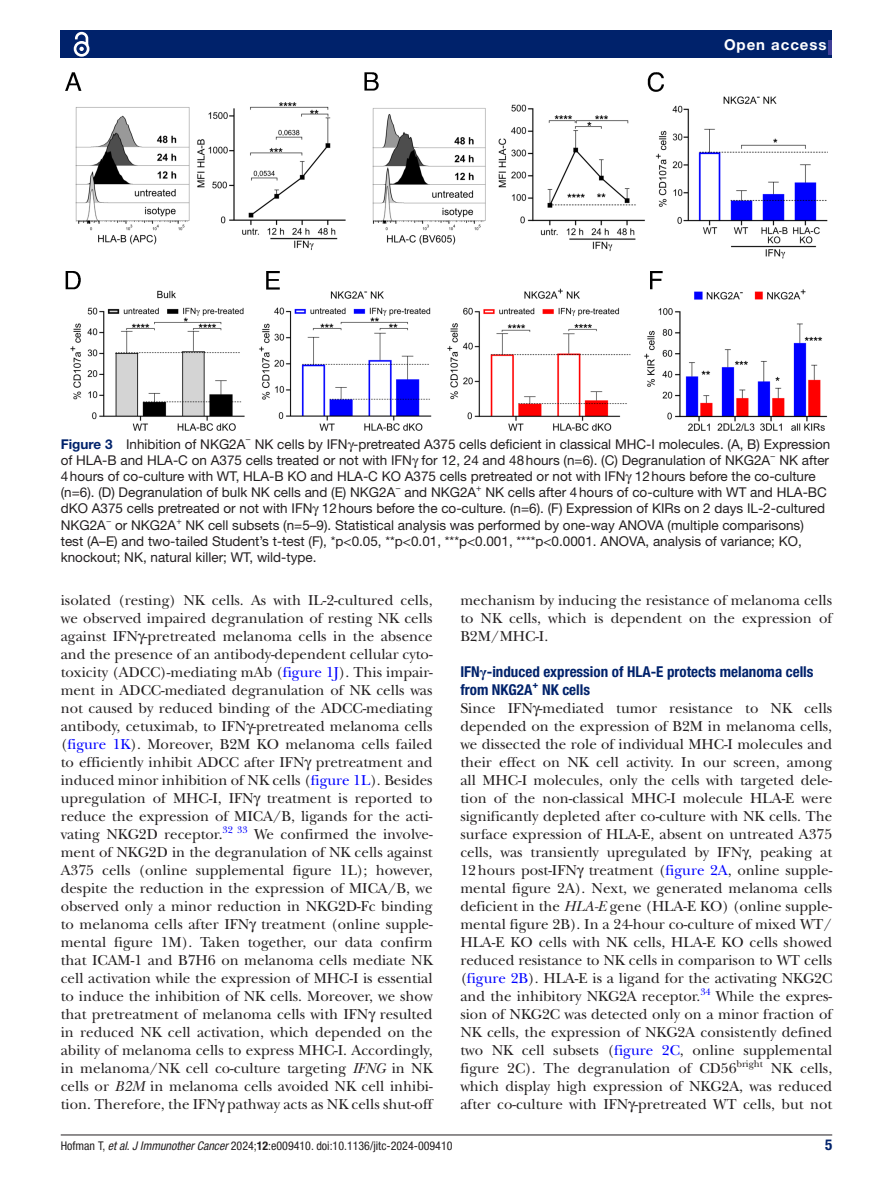
<style>
.page{position:relative;width:893px;height:1191px;background:#fff}
.page>*{position:absolute;margin:0;border:0;box-sizing:border-box;transform-origin:0 0}
.t1{font:15px/18px "New Baskerville";color:#231f20;text-align:justify}
.t2{font:700 condensed 15px/18px "Helvetica Neue LT Std";color:#00226b}
.t3{font:700 15px "Helvetica Neue LT Std";letter-spacing:.065em;color:#fff}
.t4{font:13.5px/16.2px "Helvetica Neue LT Std";color:#231f20}
.t5{font:condensed 12px "Helvetica Neue LT Std";color:#231f20}
.t6{font:9.9px "New Baskerville";color:#231f20}
.t7{font:9.9px "New Baskerville";color:#00f}
.t8{font:700 condensed 9.9px "Helvetica Neue LT Std";color:#00226b}
.t9{font:9px "Helvetica Neue LT Std";color:#231f20}
.s1{font-weight:700;color:#00226b}
.s2{color:#00f}
.s3{font-style:italic}
.s4{font-family:"Times New Roman";font-stretch:normal}
.s5{font-weight:700}
</style>
<div class="page">
<hr style="left:61px;top:1134px;width:771px;height:1px;background:#231f20">
<div style="left:61px;top:31px;width:771px;height:27px;background:#00226b"></div>
<hr style="left:828px;top:40px;width:4px;height:15px;background:#414099">
<svg style="left:73px;top:31px;width:17px;height:26px"></svg>
<img style="left:66px;top:73px;width:761px;height:358px">
<p class="t3" style="left:724px;top:35px;width:104px">Open access</p>
<p class="t4" style="left:61px;top:435px;width:771px;text-indent:194px">NK cells by IFN -pretreated A375 cells deficient in classical MHC-I molecules. (A, B) Expression of HLA-B and HLA-C on A375 cells treated or not with IFN for 12, 24 and 48hours (n=6). (C) Degranulation of NKG2A<sup>−</sup> NK after 4hours of co-culture with WT, HLA-B KO and HLA-C KO A375 cells pretreated or not with IFN 12hours before the co-culture (n=6). (D) Degranulation of bulk NK cells and (E) NKG2A</p>
<p class="t4" style="left:61px;top:435px;width:186px"><span class="s1">Figure 3</span> Inhibition of NKG2A</p>
<p class="t9" style="left:246px;top:434px;width:7px">−</p>
<p class="t9" style="left:395px;top:482px;width:7px">−</p>
<p class="t4" style="left:405px;top:484px;width:73px">and NKG2A</p>
<p class="t9" style="left:476px;top:482px;width:7px">+</p>
<p class="t4" style="left:61px;top:484px;width:768px;text-indent:425px">NK cells after 4hours of co-culture with WT and HLA-BC dKO A375 cells pretreated or not with IFN 12hours before the co-culture. (n=6). (F) Expression of KIRs on 2 days IL-2-cultured<br>NKG2A</p>
<p class="t9" style="left:106px;top:515px;width:7px">−</p>
<p class="t4" style="left:115px;top:516px;width:63px">or NKG2A</p>
<p class="t9" style="left:176px;top:515px;width:7px">+</p>
<p class="t4" style="left:61px;top:516px;width:745px;text-indent:125px">NK cell subsets (n=5–9). Statistical analysis was performed by one-way ANOVA (multiple comparisons) test (A–E) and two-tailed Student’s t-test (F), *p&lt;0.05, **p&lt;0.01, ***p&lt;0.001, ****p&lt;0.0001. ANOVA, analysis of variance; KO, knockout; NK, natural killer; WT, wild-type.</p>
<p class="t1" style="left:61px;top:591px;width:373px">isolated (resting) NK cells. As with IL-2-cultured cells, we observed impaired degranulation of resting NK cells against IFN -pretreated melanoma cells in the absence and the presence of an antibody-dependent cellular cyto&shy;toxicity (ADCC)-mediating mAb (<span class="s2">figure 1J</span>). This impair&shy;ment in ADCC-mediated degranulation of NK cells was not caused by reduced binding of the ADCC-mediating antibody, cetuximab, to IFN -pretreated melanoma cells (<span class="s2">figure 1K</span>). Moreover, B2M KO melanoma cells failed to efficiently inhibit ADCC after IFN pretreatment and induced minor inhibition of NK cells (<span class="s2">figure 1L</span>). Besides upregulation of MHC-I, IFN treatment is reported to reduce the expression of MICA/B, ligands for the acti&shy;vating NKG2D receptor.<sup>32</sup> <sup>33</sup> We confirmed the involve&shy;ment of NKG2D in the degranulation of NK cells against A375 cells (online supplemental figure 1L); however, despite the reduction in the expression of MICA/B, we observed only a minor reduction in NKG2D-Fc binding to melanoma cells after IFN treatment (online supple&shy;mental figure 1M). Taken together, our data confirm that ICAM-1 and B7H6 on melanoma cells mediate NK cell activation while the expression of MHC-I is essential to induce the inhibition of NK cells. Moreover, we show that pretreatment of melanoma cells with IFN resulted in reduced NK cell activation, which depended on the ability of melanoma cells to express MHC-I. Accordingly, in melanoma/NK cell co-culture targeting <span class="s3">IFNG</span> in NK cells or <span class="s3">B2M</span> in melanoma cells avoided NK cell inhibi&shy;tion. Therefore, the IFN pathway acts as NK cells shut-off</p>
<p class="t1" style="left:460px;top:591px;width:373px">mechanism by inducing the resistance of melanoma cells to NK cells, which is dependent on the expression of B2M/MHC-I.</p>
<p class="t2" style="left:460px;top:662px;width:355px">IFN<span class="s4">γ</span>-induced expression of HLA-E protects melanoma cells from NKG2A</p>
<p class="t8" style="left:532px;top:679px;width:7px">+</p>
<p class="t2" style="left:542px;top:680px;width:50px">NK cells</p>
<p class="t1" style="left:460px;top:699px;width:373px">Since IFN -mediated tumor resistance to NK cells depended on the expression of B2M in melanoma cells, we dissected the role of individual MHC-I molecules and their effect on NK cell activity. In our screen, among all MHC-I molecules, only the cells with targeted dele&shy;tion of the non-classical MHC-I molecule HLA-E were significantly depleted after co-culture with NK cells. The surface expression of HLA-E, absent on untreated A375 cells, was transiently upregulated by IFN , peaking at 12hours post-IFN treatment (<span class="s2">figure 2A</span>, online supple&shy;mental figure 2A). Next, we generated melanoma cells deficient in the <span class="s3">HLA-E</span> gene (HLA-E KO) (online supple&shy;mental figure 2B). In a 24-hour co-culture of mixed WT/ HLA-E KO cells with NK cells, HLA-E KO cells showed reduced resistance to NK cells in comparison to WT cells (<span class="s2">figure 2B</span>). HLA-E is a ligand for the activating NKG2C and the inhibitory NKG2A receptor.</p>
<p class="t7" style="left:700px;top:985px;width:12px">34</p>
<p class="t1" style="left:460px;top:987px;width:373px;text-indent:255px">While the expres&shy;sion of NKG2C was detected only on a minor fraction of NK cells, the expression of NKG2A consistently defined two NK cell subsets (<span class="s2">figure 2C</span>, online supplemental figure 2C). The degranulation of CD56</p>
<p class="t6" style="left:736px;top:1057px;width:28px">bright</p>
<p class="t1" style="left:460px;top:1059px;width:373px;text-indent:311px">NK cells, which display high expression of NKG2A, was reduced after co-culture with IFN -pretreated WT cells, but not</p>
<p class="t5" style="left:61px;top:1138px;width:393px">Hofman T, <span class="s3">et al</span>. <span class="s3">J Immunother Cancer</span> 2024;<span class="s5">12</span>:e009410. doi:10.1136/jitc-2024-009410</p>
<p class="t2" style="left:825px;top:1135px;width:9px">5</p>
</div>
